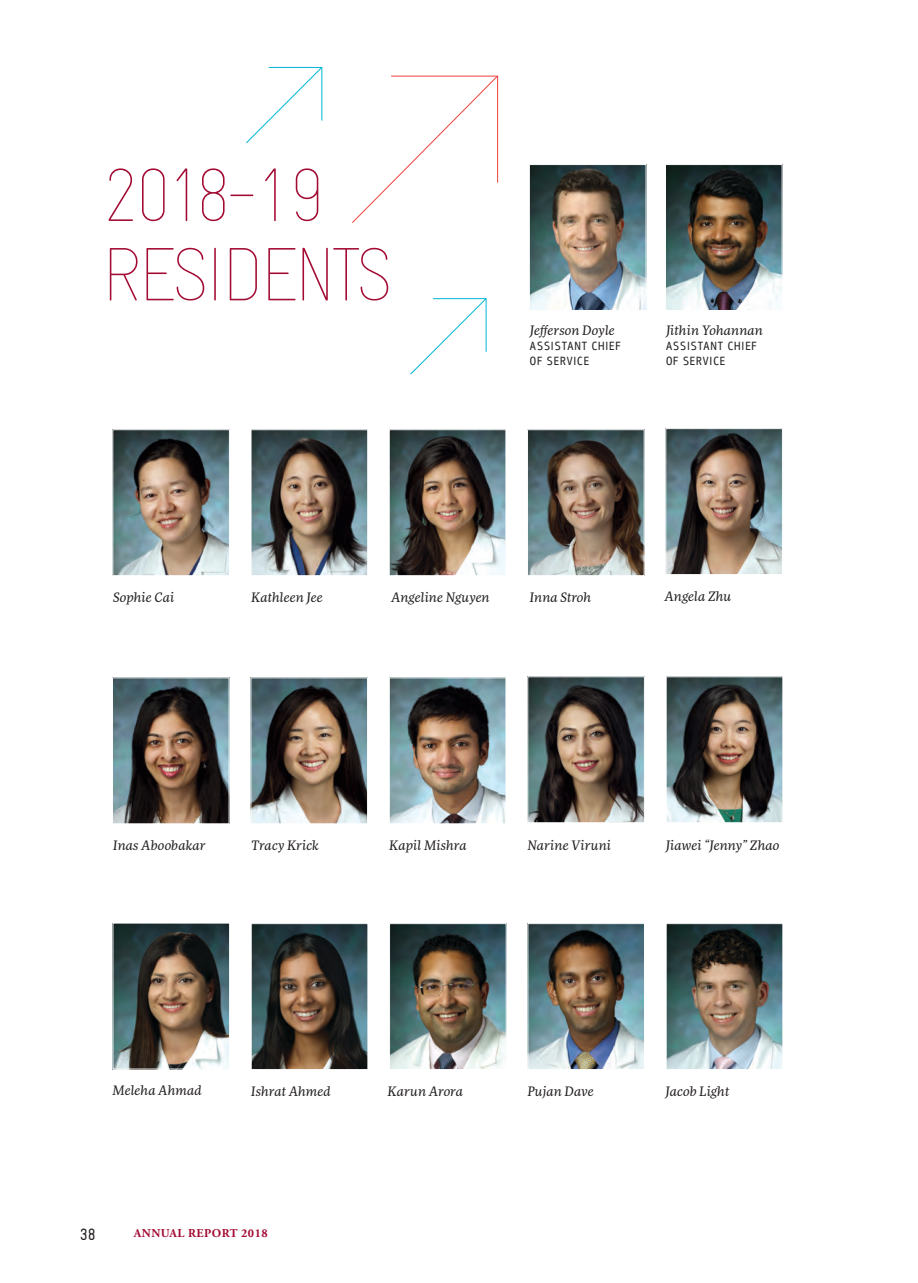
<style>
.page{position:relative;width:918px;height:1283px;background:#fff}
.page>*{position:absolute;margin:0;border:0;box-sizing:border-box;transform-origin:0 0}
.t1{font:100 condensed 75px/79.3px "Gravur";letter-spacing:-.065em;color:#a30b33}
.t2{font:condensed 16.5px "Gravur";color:#231f20}
.t3{font:italic 13.05px "More OT";letter-spacing:.01em;color:#231f20}
.t4{font:700 12px "Adobe Garamond Pro";letter-spacing:.04em;color:#a30b33}
</style>
<div class="page">
<img style="left:668px;top:678px;width:113px;height:143px">
<div style="left:666px;top:676px;width:117px;height:147px;border:1px solid #fff"></div>
<img style="left:530px;top:678px;width:113px;height:143px">
<div style="left:528px;top:676px;width:117px;height:147px;border:1px solid #fff"></div>
<img style="left:114px;top:679px;width:113px;height:143px">
<div style="left:112px;top:677px;width:117px;height:147px;border:1px solid #fff"></div>
<img style="left:668px;top:430px;width:113px;height:143px">
<div style="left:666px;top:428px;width:117px;height:147px;border:1px solid #fff"></div>
<img style="left:253px;top:431px;width:113px;height:143px">
<div style="left:251px;top:429px;width:117px;height:147px;border:1px solid #fff"></div>
<img style="left:115px;top:431px;width:113px;height:143px">
<div style="left:113px;top:429px;width:117px;height:147px;border:1px solid #fff"></div>
<img style="left:531px;top:166px;width:113px;height:143px">
<div style="left:529px;top:164px;width:117px;height:147px;border:1px solid #fff"></div>
<img style="left:667px;top:166px;width:113px;height:143px">
<div style="left:665px;top:164px;width:117px;height:147px;border:1px solid #fff"></div>
<img style="left:253px;top:925px;width:113px;height:142px">
<div style="left:251px;top:923px;width:117px;height:146px;border:1px solid #fff"></div>
<img style="left:253px;top:679px;width:113px;height:143px">
<div style="left:251px;top:677px;width:117px;height:147px;border:1px solid #fff"></div>
<img style="left:391px;top:431px;width:113px;height:143px">
<div style="left:389px;top:429px;width:117px;height:147px;border:1px solid #fff"></div>
<img style="left:530px;top:925px;width:113px;height:142px">
<div style="left:528px;top:923px;width:117px;height:146px;border:1px solid #fff"></div>
<img style="left:391px;top:925px;width:113px;height:142px">
<div style="left:389px;top:923px;width:117px;height:146px;border:1px solid #fff"></div>
<img style="left:391px;top:679px;width:113px;height:143px">
<div style="left:389px;top:677px;width:117px;height:147px;border:1px solid #fff"></div>
<img style="left:529px;top:431px;width:113px;height:143px">
<div style="left:527px;top:429px;width:117px;height:147px;border:1px solid #fff"></div>
<img style="left:668px;top:925px;width:113px;height:142px">
<div style="left:666px;top:923px;width:117px;height:146px;border:1px solid #fff"></div>
<img style="left:115px;top:925px;width:113px;height:142px">
<div style="left:113px;top:923px;width:117px;height:146px;border:1px solid #fff"></div>
<svg style="left:352px;top:76px;width:146px;height:147px"></svg>
<svg style="left:246px;top:67px;width:76px;height:76px"></svg>
<svg style="left:410px;top:298px;width:76px;height:76px"></svg>
<h1 class="t1" style="left:101px;top:156px;width:294px">2018-19<br>RESIDENTS</h1>
<p class="t3" style="left:530px;top:322px;width:86px">Jefferson Doyle</p>
<p class="t3" style="left:666px;top:322px;width:98px">Jithin Yohannan</p>
<p class="t3" style="left:113px;top:589px;width:63px">Sophie Cai</p>
<p class="t3" style="left:251px;top:589px;width:73px">Kathleen Jee</p>
<p class="t3" style="left:391px;top:589px;width:100px">Angeline Nguyen</p>
<p class="t3" style="left:529px;top:589px;width:63px">Inna Stroh</p>
<p class="t3" style="left:665px;top:588px;width:68px">Angela Zhu</p>
<p class="t3" style="left:113px;top:837px;width:95px">Inas Aboobakar</p>
<p class="t3" style="left:389px;top:837px;width:79px">Kapil Mishra</p>
<p class="t3" style="left:666px;top:837px;width:115px">Jiawei “Jenny” Zhao</p>
<p class="t3" style="left:251px;top:837px;width:69px">Tracy Krick</p>
<p class="t3" style="left:528px;top:837px;width:85px">Narine Viruni</p>
<p class="t3" style="left:112px;top:1082px;width:91px">Meleha Ahmad</p>
<p class="t3" style="left:666px;top:1083px;width:65px">Jacob Light</p>
<p class="t3" style="left:527px;top:1083px;width:68px">Pujan Dave</p>
<p class="t3" style="left:251px;top:1083px;width:82px">Ishrat Ahmed</p>
<p class="t3" style="left:388px;top:1083px;width:77px">Karun Arora</p>
<p class="t2" style="left:80px;top:1225px;width:17px">38</p>
<p class="t4" style="left:134px;top:1226px;width:135px">ANNUAL REPORT 2018</p>
</div>
